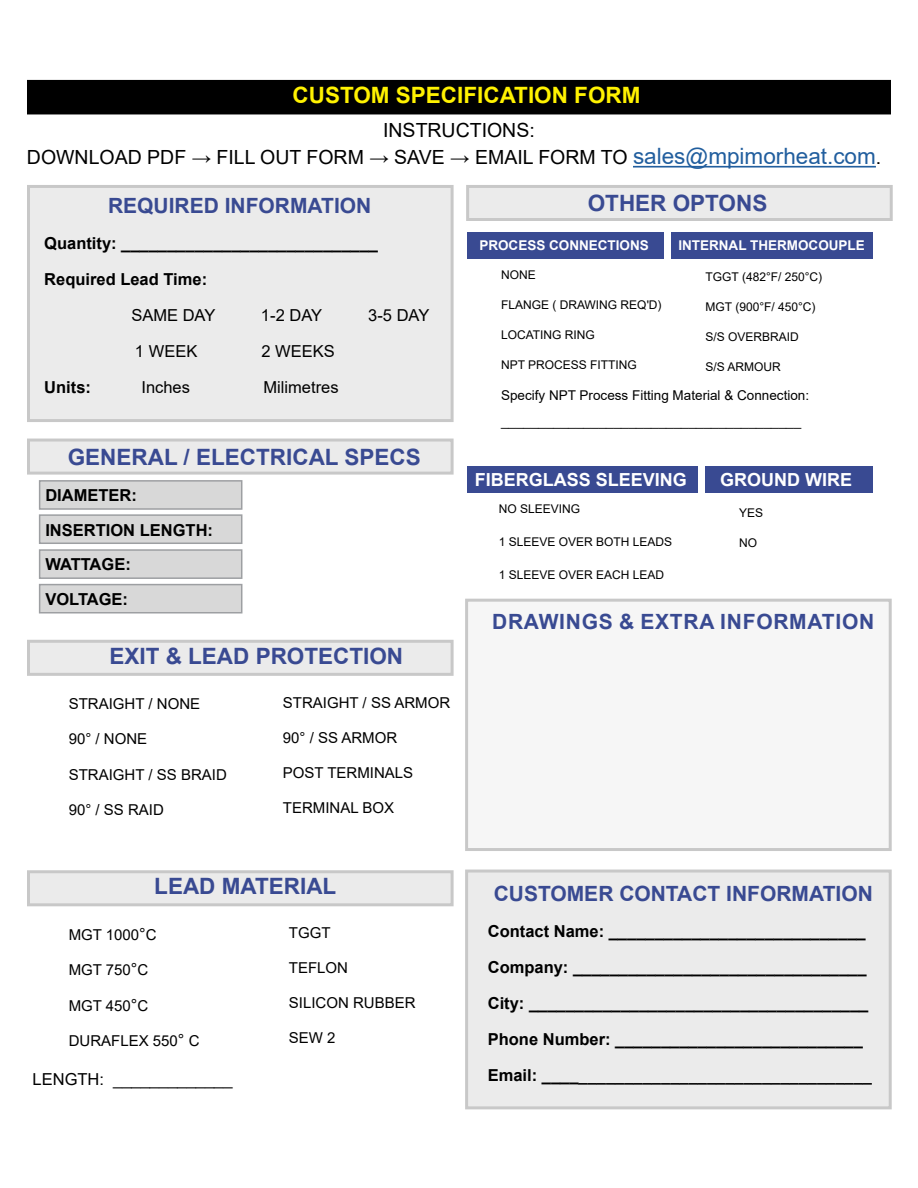
<style>
.page{position:relative;width:918px;height:1188px;background:#fff}
.page>*{position:absolute;margin:0;border:0;box-sizing:border-box;transform-origin:0 0}
.t1{font:700 22.5px "Arial";color:#394a92}
.t2{font:700 22.5px "Arial";color:#fff200}
.t3{font:700 21px "Arial";color:#394a92}
.t4{font:700 21px "Arial";letter-spacing:.035em;color:#394a92}
.t5{font:19.5px/27px "Arial";color:#000;text-align:center}
.t6{font:700 18px "Arial";color:#fff}
.t7{font:700 16.5px/36px "Arial";color:#000}
.t8{font:16.5px "Arial";color:#000}
.t9{font:15px "Arial";color:#000}
.t10{font:13.5px/25.5px "Arial";color:#000}
.t11{font:700 13.5px "Arial";color:#fff}
.t12{font:12px "Arial";color:#000}
.s1{font-size:22.5px;color:#215e9e}
.s2{font-size:16.5px}
.s3{font-style:italic}
</style>
<div class="page">
<div style="left:465px;top:870px;width:427px;height:239px;background:#ebebeb;border:3px solid #919191"></div>
<div style="left:28px;top:81px;width:862px;height:33px;background:#000"></div>
<div style="left:27px;top:80px;width:864px;height:34px;border:2px solid #000"></div>
<div style="left:27px;top:640px;width:427px;height:36px;background:#ebebeb;border:3px solid #919191"></div>
<div style="left:27px;top:439px;width:427px;height:36px;background:#ebebeb;border:3px solid #919191"></div>
<div style="left:39px;top:480px;width:203px;height:30px;background:#d8d8d8;border:2px solid #9d9fa2"></div>
<div style="left:27px;top:185px;width:427px;height:237px;background:#ebebeb;border:3px solid #919191"></div>
<hr style="left:633px;top:166px;width:243px;height:2px;background:#215e9e">
<div style="left:39px;top:514px;width:203px;height:30px;background:#d8d8d8;border:2px solid #9d9fa2"></div>
<div style="left:39px;top:549px;width:203px;height:30px;background:#d8d8d8;border:2px solid #9d9fa2"></div>
<div style="left:39px;top:584px;width:203px;height:30px;background:#d8d8d8;border:2px solid #9d9fa2"></div>
<div style="left:466px;top:185px;width:427px;height:36px;background:#ebebeb;border:3px solid #919191"></div>
<div style="left:467px;top:233px;width:197px;height:26px;background:#394a92"></div>
<div style="left:672px;top:233px;width:201px;height:26px;background:#394a92"></div>
<div style="left:467px;top:466px;width:230px;height:27px;background:#394a92"></div>
<div style="left:706px;top:466px;width:167px;height:27px;background:#394a92"></div>
<div style="left:27px;top:870px;width:427px;height:36px;background:#ebebeb;border:3px solid #919191"></div>
<div style="left:465px;top:599px;width:427px;height:252px;background:#f6f6f6;border:3px solid #919191"></div>
<h1 class="t2" style="left:293px;top:79px;width:349px">CUSTOM SPECIFICATION FORM</h1>
<p class="t5" style="left:27px;top:117px;width:856px">INSTRUCTIONS:<br>DOWNLOAD PDF → FILL OUT FORM → SAVE → EMAIL FORM TO <span class="s1">sales@mpimorheat.com</span>.</p>
<p class="t3" style="left:108px;top:190px;width:265px">REQUIRED INFORMATION</p>
<p class="t7" style="left:44px;top:225px;width:335px">Quantity: ____________________________<br>Required Lead Time:</p>
<p class="t8" style="left:131px;top:304px;width:86px">SAME DAY</p>
<p class="t8" style="left:261px;top:304px;width:63px">1-2 DAY</p>
<p class="t8" style="left:368px;top:304px;width:63px">3-5 DAY</p>
<p class="t8" style="left:135px;top:340px;width:64px">1 WEEK</p>
<p class="t8" style="left:261px;top:340px;width:75px">2 WEEKS</p>
<p class="t7" style="left:44px;top:369px;width:48px">Units:</p>
<p class="t8" style="left:141px;top:376px;width:50px">Inches</p>
<p class="t8" style="left:263px;top:376px;width:77px">Milimetres</p>
<h1 class="t1" style="left:68px;top:441px;width:354px">GENERAL / ELECTRICAL SPECS</h1>
<p class="t7" style="left:45px;top:478px;width:93px">DIAMETER:</p>
<p class="t7" style="left:45px;top:512px;width:169px;line-height:34.8px">INSERTION LENGTH:<br>WATTAGE:<br>VOLTAGE:</p>
<h1 class="t1" style="left:109px;top:640px;width:295px">EXIT &amp; LEAD PROTECTION</h1>
<p class="t9" style="left:69px;top:694px;width:133px">STRAIGHT / NONE</p>
<p class="t9" style="left:69px;top:729px;width:80px">90° / NONE</p>
<p class="t9" style="left:69px;top:764px;width:160px">STRAIGHT / SS BRAID</p>
<p class="t9" style="left:69px;top:799px;width:97px">90° / SS RAID</p>
<p class="t9" style="left:283px;top:692px;width:169px">STRAIGHT / SS ARMOR</p>
<p class="t9" style="left:283px;top:727px;width:116px">90° / SS ARMOR</p>
<p class="t9" style="left:283px;top:763px;width:132px">POST TERMINALS</p>
<p class="t9" style="left:283px;top:798px;width:113px">TERMINAL BOX</p>
<h1 class="t1" style="left:154px;top:870px;width:184px">LEAD MATERIAL</h1>
<p class="t9" style="left:69px;top:925px;width:90px">MGT 1000<span class="s2">°</span>C</p>
<p class="t9" style="left:69px;top:960px;width:81px">MGT 750<span class="s2">°</span>C</p>
<p class="t9" style="left:69px;top:995px;width:81px">MGT 450<span class="s2">°</span>C</p>
<p class="t9" style="left:69px;top:1030px;width:132px">DURAFLEX 550<span class="s2">°</span> C</p>
<p class="t9" style="left:289px;top:922px;width:43px">TGGT</p>
<p class="t9" style="left:289px;top:957px;width:61px">TEFLON</p>
<p class="t9" style="left:289px;top:992px;width:128px">SILICON RUBBER</p>
<p class="t9" style="left:289px;top:1028px;width:48px">SEW 2</p>
<p class="t8" style="left:33px;top:1067px;width:201px">LENGTH: _____________</p>
<h1 class="t1" style="left:588px;top:187px;width:181px">OTHER OPTONS</h1>
<p class="t11" style="left:479px;top:236px;width:171px">PROCESS CONNECTIONS</p>
<p class="t11" style="left:678px;top:236px;width:188px">INTERNAL THERMOCOUPLE</p>
<p class="t12" style="left:501px;top:267px;width:36px">NONE</p>
<p class="t12" style="left:501px;top:297px;width:162px">FLANGE ( DRAWING REQ'D)</p>
<p class="t12" style="left:501px;top:327px;width:95px">LOCATING RING</p>
<p class="t12" style="left:501px;top:357px;width:137px">NPT PROCESS FITTING</p>
<p class="t12" style="left:706px;top:269px;width:118px">TGGT (482°F/ 250°C)</p>
<p class="t12" style="left:706px;top:299px;width:112px">MGT (900°F/ 450°C)</p>
<p class="t12" style="left:706px;top:329px;width:95px">S/S OVERBRAID</p>
<p class="t12" style="left:706px;top:359px;width:77px">S/S ARMOUR</p>
<p class="t10" style="left:501px;top:383px;width:310px">Specify NPT Process Fitting Material &amp; Connection: ________________________________________</p>
<p class="t6" style="left:475px;top:467px;width:214px">FIBERGLASS SLEEVING</p>
<p class="t12" style="left:499px;top:501px;width:83px">NO SLEEVING</p>
<p class="t12" style="left:499px;top:534px;width:175px">1 SLEEVE OVER BOTH LEADS</p>
<p class="t12" style="left:499px;top:567px;width:167px">1 SLEEVE OVER EACH LEAD</p>
<p class="t6" style="left:720px;top:467px;width:133px">GROUND WIRE</p>
<p class="t12" style="left:739px;top:504px;width:26px">YES</p>
<p class="t12" style="left:739px;top:534px;width:19px">NO</p>
<p class="t4" style="left:492px;top:607px;width:384px">DRAWINGS &amp; EXTRA INFORMATION</p>
<p class="t3" style="left:494px;top:879px;width:381px">CUSTOMER CONTACT INFORMATION</p>
<p class="t7" style="left:488px;top:913px;width:386px">Contact Name: ____________________________ Company: ________________________________ City: _____________________________________ Phone Number: ___________________________ Email: ____<span class="s3">________________________________</span></p>
</div>
